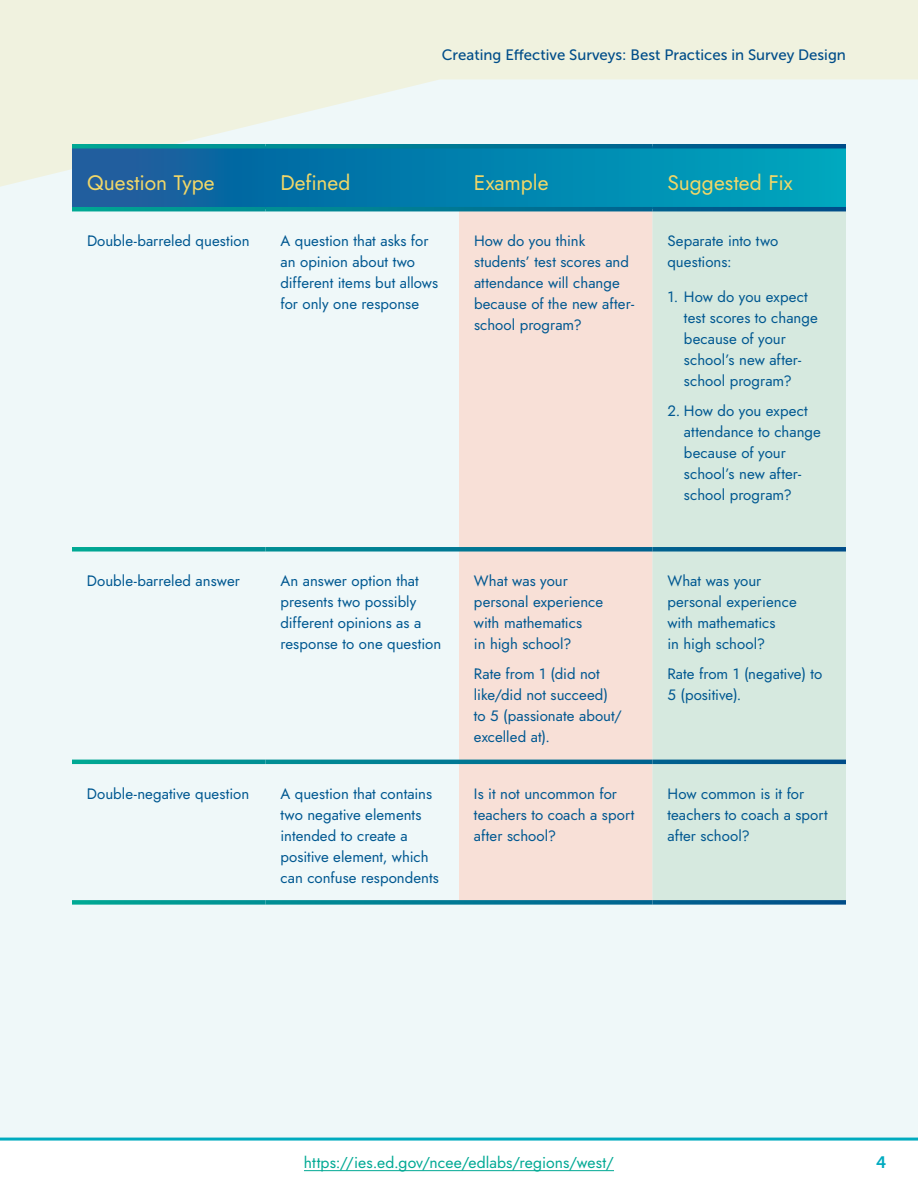
<style>
.page{position:relative;width:918px;height:1188px;background:#fff}
.page>*{position:absolute;margin:0;border:0;box-sizing:border-box;transform-origin:0 0}
.t1{font:21px "Jost";color:#f1d768}
.t2{font:16.5px "Museo Sans 700";color:#00abc0}
.t3{font:15.75px "Jost";letter-spacing:.005em;color:#00a994}
.t4{font:15px/21px "Jost";color:#005891}
.t5{font:15px "Museo Sans 500";color:#004d89}
</style>
<div class="page">
<div style="left:0;top:0;width:918px;height:1139px;background:#eff8f9"></div>
<hr style="left:304px;top:1170px;width:310px;height:1px;background:#00a994">
<hr style="left:0;top:1138px;width:918px;height:3px;background:#00abbf">
<svg style="left:0;top:0;width:918px;height:187px;fill:#f0f2df"></svg>
<svg style="left:72px;top:148px;width:774px;height:59px;background:#057fac"></svg>
<div style="left:459px;top:211px;width:193px;height:689px;background:#f8e0d7"></div>
<div style="left:652px;top:211px;width:194px;height:689px;background:#d6e9df"></div>
<svg style="left:72px;top:547px;width:194px;height:5px"></svg>
<div style="left:266px;top:547px;width:193px;height:5px;background:#008494"></div>
<div style="left:459px;top:547px;width:193px;height:5px;background:#006d92"></div>
<div style="left:652px;top:547px;width:194px;height:5px;background:#00578b"></div>
<svg style="left:72px;top:760px;width:194px;height:4px"></svg>
<hr style="left:266px;top:760px;width:193px;height:4px;background:#008494">
<hr style="left:459px;top:760px;width:193px;height:4px;background:#006d92">
<hr style="left:652px;top:760px;width:194px;height:4px;background:#00578b">
<svg style="left:72px;top:144px;width:194px;height:4px"></svg>
<hr style="left:266px;top:144px;width:193px;height:4px;background:#008494">
<hr style="left:459px;top:144px;width:193px;height:4px;background:#006d92">
<hr style="left:652px;top:144px;width:194px;height:4px;background:#00578b">
<svg style="left:72px;top:207px;width:194px;height:4px"></svg>
<hr style="left:266px;top:207px;width:193px;height:4px;background:#008494">
<hr style="left:459px;top:207px;width:193px;height:4px;background:#006d92">
<hr style="left:652px;top:207px;width:194px;height:4px;background:#00578b">
<svg style="left:72px;top:900px;width:194px;height:5px"></svg>
<div style="left:266px;top:900px;width:193px;height:5px;background:#008494"></div>
<div style="left:459px;top:900px;width:193px;height:5px;background:#006d92"></div>
<div style="left:652px;top:900px;width:194px;height:5px;background:#00578b"></div>
<p class="t5" style="left:442px;top:46px;width:406px">Creating Effective Surveys: Best Practices in Survey Design</p>
<h1 class="t1" style="left:87px;top:168px;width:129px">Question Type</h1>
<h1 class="t1" style="left:280px;top:168px;width:72px">Defined</h1>
<h1 class="t1" style="left:474px;top:168px;width:76px">Example</h1>
<h1 class="t1" style="left:667px;top:168px;width:127px">Suggested Fix</h1>
<p class="t4" style="left:87px;top:231px;width:164px">Double-barreled question</p>
<p class="t4" style="left:280px;top:231px;width:159px">A question that asks for an opinion about two different items but allows for only one response</p>
<p class="t4" style="left:474px;top:231px;width:162px">How do you think students’ test scores and attendance will change because of the new after&shy;school program?</p>
<p class="t4" style="left:667px;top:231px;width:112px">Separate into two questions:</p>
<p class="t4" style="left:684px;top:286px;width:135px;text-indent:-16px">1. How do you expect test scores to change because of your school’s new after&shy;school program?</p>
<p class="t4" style="left:684px;top:400px;width:139px;text-indent:-16px">2. How do you expect attendance to change because of your school’s new after&shy;school program?</p>
<p class="t4" style="left:87px;top:571px;width:154px">Double-barreled answer</p>
<p class="t4" style="left:280px;top:571px;width:162px">An answer option that presents two possibly different opinions as a response to one question</p>
<p class="t4" style="left:474px;top:571px;width:131px">What was your personal experience with mathematics<br>in high school?</p>
<p class="t4" style="left:474px;top:664px;width:149px">Rate from 1 (did not like/did not succeed) to 5 (passionate about/ excelled at).</p>
<p class="t4" style="left:667px;top:571px;width:131px">What was your personal experience with mathematics<br>in high school?</p>
<p class="t4" style="left:667px;top:664px;width:156px">Rate from 1 (negative) to<br>5 (positive).</p>
<p class="t4" style="left:87px;top:783px;width:164px">Double-negative question</p>
<p class="t4" style="left:280px;top:783px;width:160px">A question that contains two negative elements intended to create a positive element, which can confuse respondents</p>
<p class="t4" style="left:474px;top:783px;width:162px">Is it not uncommon for teachers to coach a sport after school?</p>
<p class="t4" style="left:667px;top:783px;width:162px">How common is it for teachers to coach a sport after school?</p>
<p class="t3" style="left:304px;top:1151px;width:312px">https://ies.ed.gov/ncee/edlabs/regions/west/</p>
<p class="t2" style="left:876px;top:1154px;width:12px">4</p>
</div>
